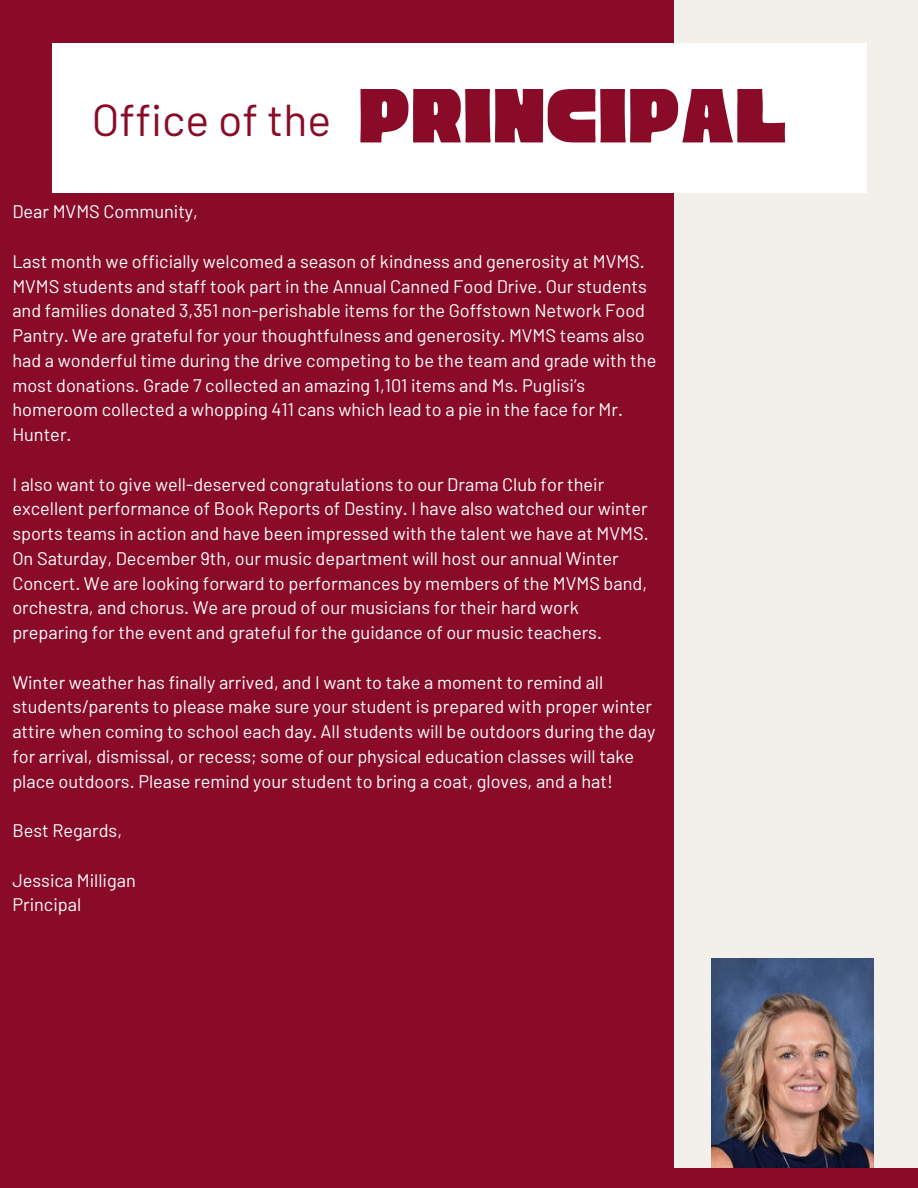
<style>
.page{position:relative;width:918px;height:1188px;background:#890b28}
.page>*{position:absolute;margin:0;border:0;box-sizing:border-box;transform-origin:0 0}
.t1{font:85.05px "Cubao Free Regular";color:#890b28}
.t2{font:44.55px "Barlow";color:#890b28}
.t3{font:18.15px/24.8px "Barlow";color:#fff}
</style>
<div class="page">
<div style="left:674px;top:0;width:244px;height:1168px;background:#f3efea"></div>
<div style="left:52px;top:44px;width:814px;height:149px;background:#fff"></div>
<img style="left:711px;top:959px;width:162px;height:209px">
<p class="t2" style="left:92px;top:91px;width:241px">Office of the</p>
<p class="t1" style="left:358px;top:74px;width:431px">PRINCIPAL</p>
<p class="t3" style="left:12px;top:199px;width:187px">Dear MVMS Community,</p>
<p class="t3" style="left:12px;top:248px;width:646px">Last month we officially welcomed a season of kindness and generosity at MVMS.<br>MVMS students and staff took part in the Annual Canned Food Drive. Our students and families donated 3,351 non-perishable items for the Goffstown Network Food Pantry. We are grateful for your thoughtfulness and generosity. MVMS teams also had a wonderful time during the drive competing to be the team and grade with the most donations. Grade 7 collected an amazing 1,101 items and Ms. Puglisi’s homeroom collected a whopping 411 cans which lead to a pie in the face for Mr.<br>Hunter.</p>
<p class="t3" style="left:12px;top:471px;width:638px">I also want to give well-deserved congratulations to our Drama Club for their excellent performance of Book Reports of Destiny. I have also watched our winter sports teams in action and have been impressed with the talent we have at MVMS.</p>
<p class="t3" style="left:12px;top:545px;width:636px">On Saturday, December 9th, our music department will host our annual Winter Concert. We are looking forward to performances by members of the MVMS band, orchestra, and chorus. We are proud of our musicians for their hard work preparing for the event and grateful for the guidance of our music teachers.</p>
<p class="t3" style="left:12px;top:669px;width:645px">Winter weather has finally arrived, and I want to take a moment to remind all students/parents to please make sure your student is prepared with proper winter attire when coming to school each day. All students will be outdoors during the day for arrival, dismissal, or recess; some of our physical education classes will take place outdoors. Please remind your student to bring a coat, gloves, and a hat!</p>
<p class="t3" style="left:12px;top:817px;width:111px">Best Regards,</p>
<p class="t3" style="left:12px;top:867px;width:125px">Jessica Milligan</p>
<p class="t3" style="left:12px;top:892px;width:70px">Principal</p>
</div>
